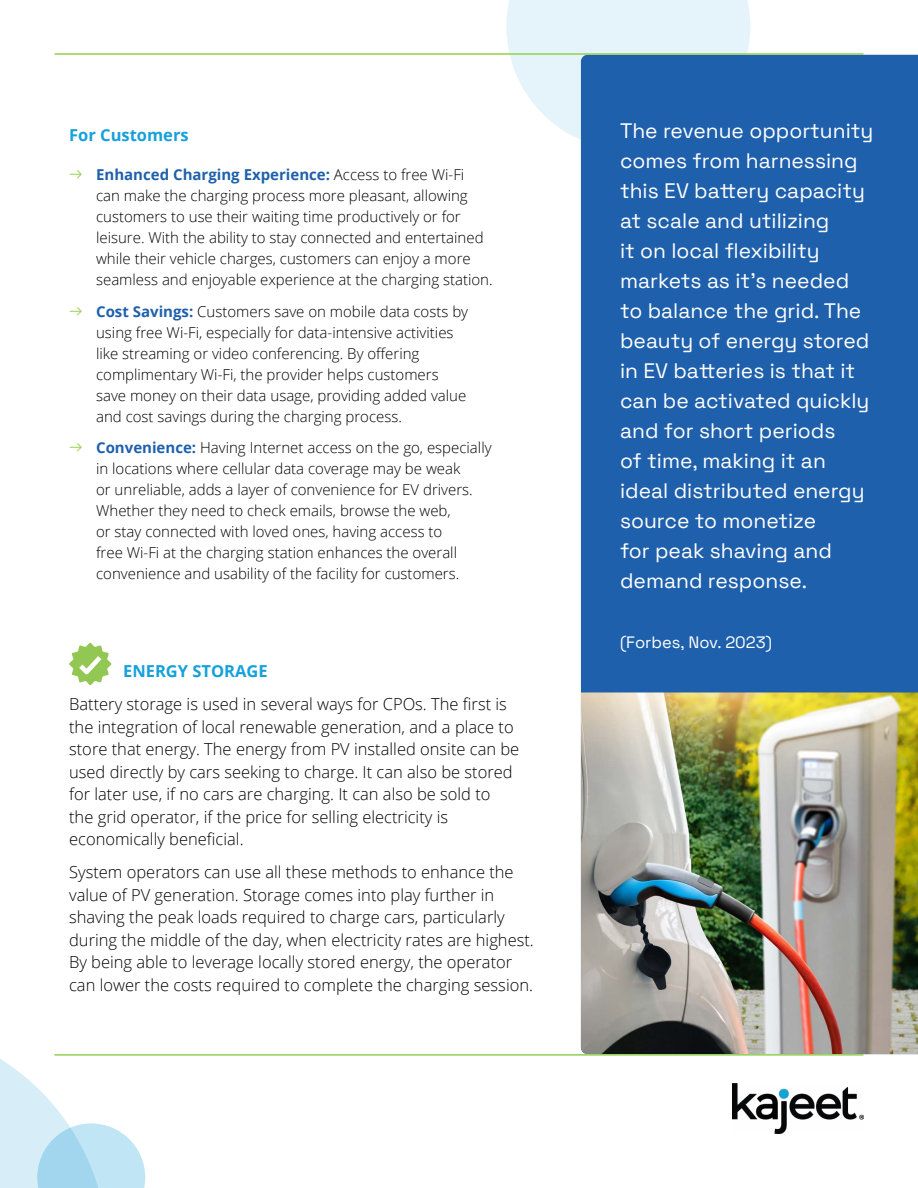
<style>
.page{position:relative;width:918px;height:1188px;background:#fff}
.page>*{position:absolute;margin:0;border:0;box-sizing:border-box;transform-origin:0 0}
.t1{font:300 21px/30px "Space Grotesk";color:#fff}
.t2{font:300 16.5px/22.5px "Open Sans";color:#000}
.t3{font:700 16.5px "Open Sans";color:#16a0db}
.t4{font:300 16.5px "Space Grotesk";color:#fff}
.t5{font:300 15px/21px "Open Sans";color:#000}
.s1{font-family:"Space Grotesk";font-size:16.5px;color:#91d14f}
.s2{font-weight:700;color:#1f60ad}
</style>
<div class="page">
<svg style="left:506px;top:0;width:244px;height:150px"></svg>
<div style="left:581px;top:55px;width:337px;height:637px;background:#1f60ad"></div>
<img style="left:581px;top:692px;width:337px;height:362px">
<svg style="left:69px;top:642px;width:43px;height:43px"></svg>
<svg style="left:0;top:1059px;width:145px;height:129px"></svg>
<hr style="left:54px;top:1054px;width:810px;height:2px;background:#91d14f">
<img style="left:733px;top:1083px;width:131px;height:51px">
<hr style="left:54px;top:53px;width:810px;height:2px;background:#91d14f">
<p class="t3" style="left:69px;top:123px;width:121px">For Customers</p>
<p class="t5" style="left:96px;top:164px;width:398px;text-indent:-27px"><span class="s1">ͅ</span> <span class="s2">Enhanced Charging Experience:</span> Access to free Wi-Fi<br>can make the charging process more pleasant, allowing customers to use their waiting time productively or for leisure. With the ability to stay connected and entertained while their vehicle charges, customers can enjoy a more seamless and enjoyable experience at the charging station.</p>
<p class="t5" style="left:96px;top:300px;width:374px;text-indent:-27px"><span class="s1">ͅ</span> <span class="s2">Cost Savings:</span> Customers save on mobile data costs by using free Wi-Fi, especially for data-intensive activities like streaming or video conferencing. By offering complimentary Wi-Fi, the provider helps customers save money on their data usage, providing added value and cost savings during the charging process.</p>
<p class="t5" style="left:96px;top:437px;width:397px;text-indent:-27px"><span class="s1">ͅ</span> <span class="s2">Convenience:</span> Having Internet access on the go, especially in locations where cellular data coverage may be weak<br>or unreliable, adds a layer of convenience for EV drivers.<br>Whether they need to check emails, browse the web,<br>or stay connected with loved ones, having access to<br>free Wi-Fi at the charging station enhances the overall convenience and usability of the facility for customers.</p>
<p class="t3" style="left:123px;top:659px;width:146px">ENERGY STORAGE</p>
<p class="t2" style="left:69px;top:692px;width:452px">Battery storage is used in several ways for CPOs. The first is the integration of local renewable generation, and a place to store that energy. The energy from PV installed onsite can be used directly by cars seeking to charge. It can also be stored for later use, if no cars are charging. It can also be sold to<br>the grid operator, if the price for selling electricity is economically beneficial.</p>
<p class="t2" style="left:69px;top:861px;width:466px">System operators can use all these methods to enhance the value of PV generation. Storage comes into play further in shaving the peak loads required to charge cars, particularly during the middle of the day, when electricity rates are highest.<br>By being able to leverage locally stored energy, the operator can lower the costs required to complete the charging session.</p>
<p class="t1" style="left:620px;top:114px;width:255px">The revenue opportunity comes from harnessing this EV battery capacity at scale and utilizing<br>it on local flexibility markets as it’s needed to balance the grid. The beauty of energy stored in EV batteries is that it can be activated quickly and for short periods<br>of time, making it an ideal distributed energy source to monetize<br>for peak shaving and demand response.</p>
<p class="t4" style="left:620px;top:630px;width:153px">(Forbes, Nov. 2023)</p>
</div>
